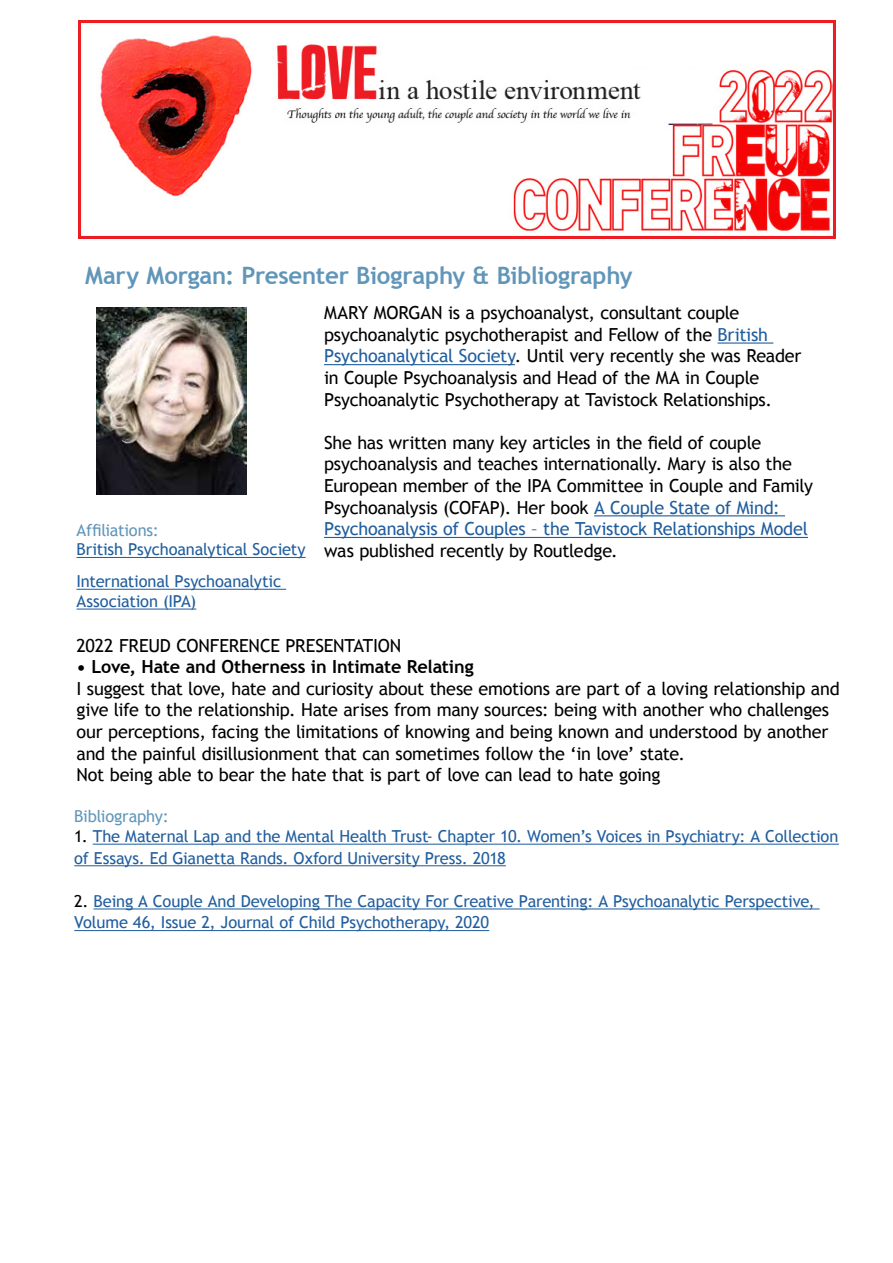
<style>
.page{position:relative;width:893px;height:1263px;background:#fff}
.page>*{position:absolute;margin:0;border:0;box-sizing:border-box;transform-origin:0 0}
.t1{font:700 24px "Trebuchet MS";letter-spacing:-.01em;color:#6196b9}
.t2{font:18px/21.6px "Trebuchet MS";letter-spacing:-.015em;color:#000}
.t3{font:700 18px "Trebuchet MS";letter-spacing:-.01em;color:#000}
.t4{font:16.5px/21.6px "Trebuchet MS";letter-spacing:-.01em;color:#215e9e}
.t5{font:16.5px "Trebuchet MS";letter-spacing:-.015em;color:#6196b9}
.s1{color:#215e9e}
.s2{color:#000}
</style>
<div class="page">
<img style="left:79px;top:21px;width:757px;height:218px">
<hr style="left:718px;top:342px;width:55px;height:2px;background:#215e9e">
<hr style="left:324px;top:364px;width:191px;height:1px;background:#215e9e">
<hr style="left:594px;top:515px;width:191px;height:1px;background:#215e9e">
<hr style="left:324px;top:537px;width:484px;height:1px;background:#215e9e">
<hr style="left:77px;top:557px;width:229px;height:1px;background:#215e9e">
<hr style="left:77px;top:589px;width:209px;height:1px;background:#215e9e">
<hr style="left:77px;top:608px;width:119px;height:2px;background:#215e9e">
<hr style="left:93px;top:844px;width:746px;height:1px;background:#215e9e">
<hr style="left:74px;top:865px;width:432px;height:1px;background:#215e9e">
<hr style="left:94px;top:908px;width:726px;height:1px;background:#215e9e">
<hr style="left:74px;top:930px;width:415px;height:1px;background:#215e9e">
<img style="left:97px;top:307px;width:149px;height:188px">
<h1 class="t1" style="left:85px;top:261px;width:549px">Mary Morgan: Presenter Biography &amp; Bibliography</h1>
<p class="t5" style="left:77px;top:520px;width:84px">Affiliations:</p>
<p class="t4" style="left:77px;top:534px;width:231px;line-height:31.8px">British Psychoanalytical Society<br>International Psychoanalytic</p>
<p class="t4" style="left:77px;top:590px;width:121px">Association (IPA)</p>
<p class="t2" style="left:324px;top:302px;width:479px">MARY MORGAN is a psychoanalyst, consultant couple psychoanalytic psychotherapist and Fellow of the <span class="s1">British Psychoanalytical Society</span>. Until very recently she was Reader in Couple Psychoanalysis and Head of the MA in Couple Psychoanalytic Psychotherapy at Tavistock Relationships.</p>
<p class="t2" style="left:324px;top:432px;width:491px">She has written many key articles in the field of couple psychoanalysis and teaches internationally. Mary is also the European member of the IPA Committee in Couple and Family Psychoanalysis (COFAP). Her book <span class="s1">A Couple State of Mind:<br>Psychoanalysis of Couples – the Tavistock Relationships Model</span></p>
<p class="t2" style="left:324px;top:540px;width:295px">was published recently by Routledge.</p>
<p class="t2" style="left:77px;top:635px;width:326px">2022 FREUD CONFERENCE PRESENTATION</p>
<p class="t3" style="left:77px;top:655px;width:399px">• Love, Hate and Otherness in Intimate Relating</p>
<p class="t2" style="left:77px;top:678px;width:765px">I suggest that love, hate and curiosity about these emotions are part of a loving relationship and give life to the relationship. Hate arises from many sources: being with another who challenges our perceptions, facing the limitations of knowing and being known and understood by another and the painful disillusionment that can sometimes follow the ‘in love’ state.<br>Not being able to bear the hate that is part of love can lead to hate going</p>
<p class="t5" style="left:74px;top:807px;width:96px">Bibliography:</p>
<p class="t4" style="left:74px;top:826px;width:766px"><span class="s2">1.</span> The Maternal Lap and the Mental Health Trust- Chapter 10. Women’s Voices in Psychiatry: A Collection of Essays. Ed Gianetta Rands. Oxford University Press. 2018</p>
<p class="t4" style="left:74px;top:890px;width:742px"><span class="s2">2.</span> Being A Couple And Developing The Capacity For Creative Parenting: A Psychoanalytic Perspective,<br>Volume 46, Issue 2, Journal of Child Psychotherapy, 2020</p>
</div>
